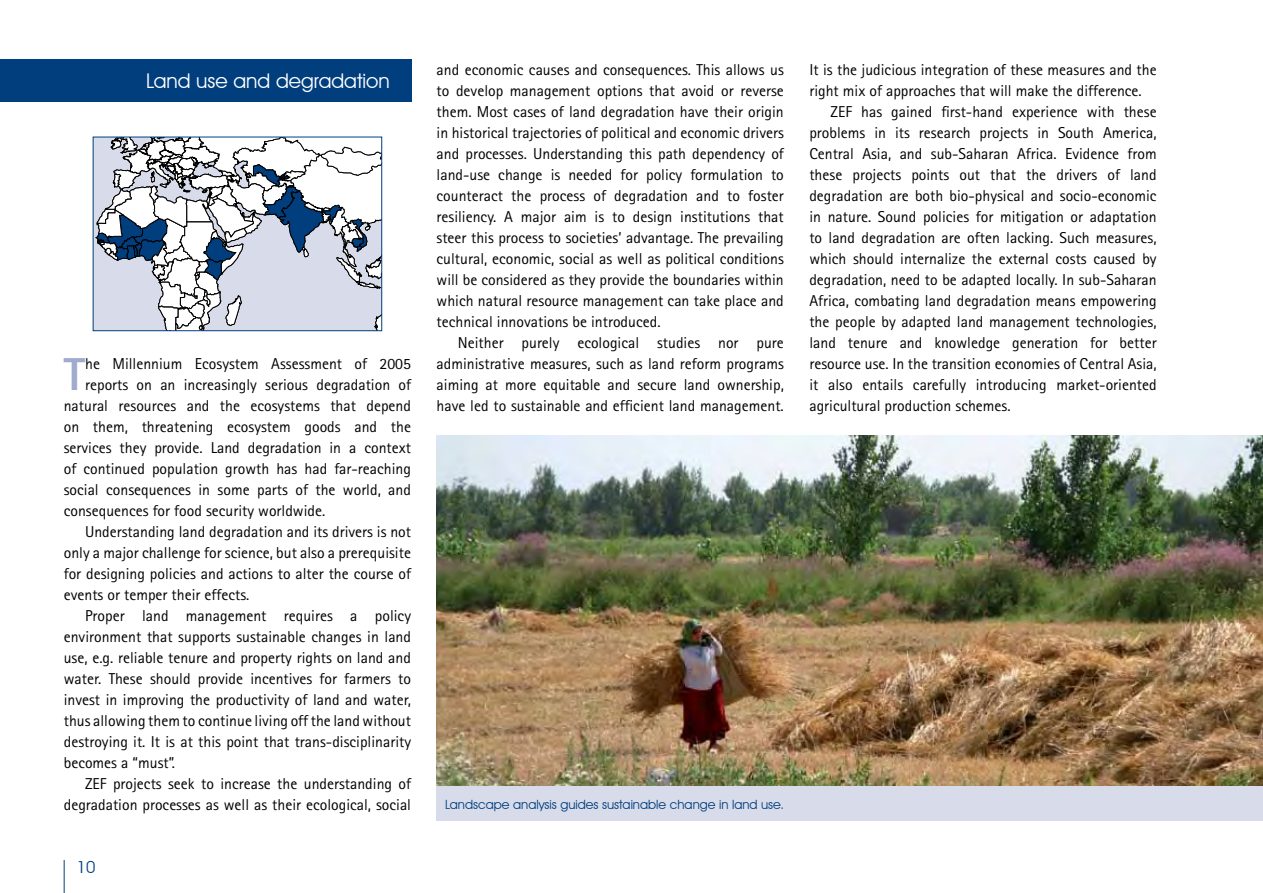
<style>
.page{position:relative;width:1263px;height:893px;background:#fff}
.page>*{position:absolute;margin:0;border:0;box-sizing:border-box;transform-origin:0 0}
.t1{font:800 46.2px "Rotis Sans Serif";color:#a0abcd}
.t2{font:20.25px "Avant Garde IT Cby BT";color:#fff}
.t3{font:16.5px "Avant Garde IT Cby BT";color:#003e7e}
.t4{font:15.75px/21px "Rotis Sans Serif";color:#000;text-align:justify}
.t5{font:12.75px "Avant Garde IT Cby BT";color:#003e7e}
</style>
<div class="page">
<hr style="left:64px;top:860px;width:1px;height:33px;background:#003e7e">
<img style="left:437px;top:436px;width:826px;height:351px">
<div style="left:0;top:60px;width:411px;height:42px;background:#003e7e"></div>
<svg style="left:96px;top:139px;width:284px;height:190px"></svg>
<div style="left:93px;top:137px;width:289px;height:194px;border:1px solid #003e7e"></div>
<div style="left:437px;top:787px;width:826px;height:34px;background:#d8dcea"></div>
<p class="t2" style="left:146px;top:69px;width:245px">Land use and degradation</p>
<h1 class="t1" style="left:64px;top:345px;width:23px">T</h1>
<p class="t4" style="left:85px;top:353px;width:327px">he Millennium Ecosystem Assessment of 2005</p>
<p class="t4" style="left:85px;top:374px;width:327px">reports on an increasingly serious degradation of</p>
<p class="t4" style="left:64px;top:395px;width:349px">natural resources and the ecosystems that depend</p>
<p class="t4" style="left:64px;top:416px;width:349px">on them, threatening ecosystem goods and the</p>
<p class="t4" style="left:64px;top:437px;width:349px">services they provide. Land degradation in a context</p>
<p class="t4" style="left:64px;top:458px;width:349px">of continued population growth has had far-reaching</p>
<p class="t4" style="left:64px;top:479px;width:349px">social consequences in some parts of the world, and</p>
<p class="t4" style="left:64px;top:500px;width:263px">consequences for food security worldwide.</p>
<p class="t4" style="left:85px;top:521px;width:327px">Understanding land degradation and its drivers is not</p>
<p class="t4" style="left:64px;top:542px;width:349px">only a major challenge for science, but also a prerequisite</p>
<p class="t4" style="left:64px;top:563px;width:349px">for designing policies and actions to alter the course of</p>
<p class="t4" style="left:64px;top:584px;width:187px">events or temper their effects.</p>
<p class="t4" style="left:85px;top:605px;width:327px">Proper land management requires a policy</p>
<p class="t4" style="left:64px;top:626px;width:349px">environment that supports sustainable changes in land</p>
<p class="t4" style="left:64px;top:647px;width:349px">use, e.g. reliable tenure and property rights on land and</p>
<p class="t4" style="left:64px;top:668px;width:349px">water. These should provide incentives for farmers to</p>
<p class="t4" style="left:64px;top:689px;width:349px">invest in improving the productivity of land and water,</p>
<p class="t4" style="left:64px;top:710px;width:349px">thus allowing them to continue living off the land without</p>
<p class="t4" style="left:64px;top:731px;width:349px">destroying it. It is at this point that trans-disciplinarity</p>
<p class="t4" style="left:64px;top:752px;width:113px">becomes a “must”.</p>
<p class="t4" style="left:85px;top:773px;width:328px">ZEF projects seek to increase the understanding of</p>
<p class="t4" style="left:64px;top:794px;width:349px">degradation processes as well as their ecological, social</p>
<p class="t3" style="left:77px;top:857px;width:20px">10</p>
<p class="t4" style="left:437px;top:59px;width:349px">and economic causes and consequences. This allows us to develop management options that avoid or reverse them. Most cases of land degradation have their origin in historical trajectories of political and economic drivers and processes. Understanding this path dependency of land-use change is needed for policy formulation to counteract the process of degradation and to foster resiliency. A major aim is to design institutions that steer this process to societies’ advantage. The prevailing cultural, economic, social as well as political conditions will be considered as they provide the boundaries within which natural resource management can take place and technical innovations be introduced.</p>
<p class="t4" style="left:437px;top:332px;width:349px;text-indent:21px">Neither purely ecological studies nor pure administrative measures, such as land reform programs aiming at more equitable and secure land ownership, have led to sustainable and efficient land management.</p>
<p class="t4" style="left:809px;top:59px;width:349px">It is the judicious integration of these measures and the</p>
<p class="t4" style="left:809px;top:80px;width:334px">right mix of approaches that will make the difference.</p>
<p class="t4" style="left:831px;top:101px;width:327px">ZEF has gained first-hand experience with these</p>
<p class="t4" style="left:809px;top:122px;width:349px">problems in its research projects in South America,</p>
<p class="t4" style="left:809px;top:143px;width:349px">Central Asia, and sub-Saharan Africa. Evidence from</p>
<p class="t4" style="left:809px;top:164px;width:349px">these projects points out that the drivers of land</p>
<p class="t4" style="left:809px;top:185px;width:349px">degradation are both bio-physical and socio-economic</p>
<p class="t4" style="left:809px;top:206px;width:349px">in nature. Sound policies for mitigation or adaptation</p>
<p class="t4" style="left:809px;top:227px;width:349px">to land degradation are often lacking. Such measures,</p>
<p class="t4" style="left:809px;top:248px;width:349px">which should internalize the external costs caused by</p>
<p class="t4" style="left:809px;top:269px;width:349px">degradation, need to be adapted locally. In sub-Saharan</p>
<p class="t4" style="left:809px;top:290px;width:349px">Africa, combating land degradation means empowering</p>
<p class="t4" style="left:809px;top:311px;width:349px">the people by adapted land management technologies,</p>
<p class="t4" style="left:809px;top:332px;width:349px">land tenure and knowledge generation for better</p>
<p class="t4" style="left:809px;top:353px;width:349px">resource use. In the transition economies of Central Asia,</p>
<p class="t4" style="left:809px;top:374px;width:349px">it also entails carefully introducing market-oriented</p>
<p class="t4" style="left:809px;top:395px;width:203px">agricultural production schemes.</p>
<p class="t5" style="left:445px;top:796px;width:341px">Landscape analysis guides sustainable change in land use.</p>
</div>
